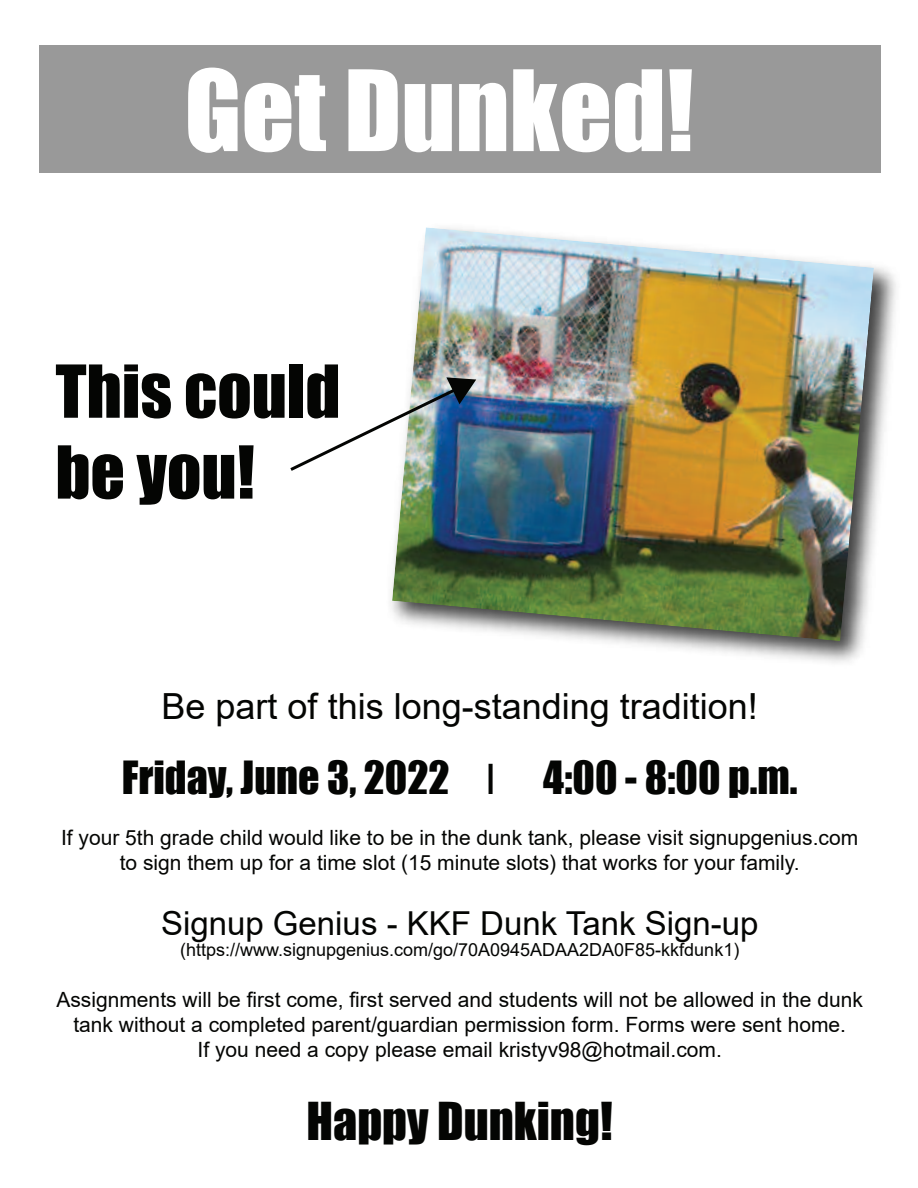
<style>
.page{position:relative;width:918px;height:1188px;background:#fff}
.page>*{position:absolute;margin:0;border:0;box-sizing:border-box;transform-origin:0 0}
.t1{font:103.5px "Impact";color:#fff}
.t2{font:67.35px/80.8px "Impact";color:#040503}
.t3{font:48px "Impact";color:#040503}
.t4{font:42px "Impact";color:#040503}
.t5{font:36px "Arial";color:#040503}
.t6{font:33px "Arial";color:#040503}
.t7{font:21px/25.2px "Arial";color:#040503;text-align:center}
.t8{font:18px "Arial";color:#040503}
.s1{font-family:"Arial"}
</style>
<div class="page">
<div style="left:39px;top:45px;width:841px;height:128px;background:#999"></div>
<img style="left:390px;top:266px;width:506px;height:397px">
<img style="left:392px;top:227px;width:482px;height:414px">
<img style="left:290px;top:377px;width:186px;height:97px">
<h1 class="t1" style="left:185px;top:47px;width:511px">Get Dunked!</h1>
<h2 class="t2" style="left:56px;top:350px;width:286px">This could be you!</h2>
<h3 class="t5" style="left:162px;top:686px;width:598px">Be part of this long-standing tradition!</h3>
<h3 class="t4" style="left:122px;top:752px;width:678px">Friday, June 3, 2022 <span class="s1">I</span> 4:00 - 8:00 p.m.</h3>
<p class="t7" style="left:61px;top:825px;width:799px">If your 5th grade child would like to be in the dunk tank, please visit signupgenius.com to sign them up for a time slot (15 minute slots) that works for your family.</p>
<h3 class="t6" style="left:161px;top:905px;width:599px">Signup Genius - KKF Dunk Tank Sign-up</h3>
<p class="t8" style="left:180px;top:940px;width:561px">(https://www.signupgenius.com/go/70A0945ADAA2DA0F85-kkfdunk1)</p>
<p class="t7" style="left:56px;top:987px;width:808px">Assignments will be first come, first served and students will not be allowed in the dunk tank without a completed parent/guardian permission form. Forms were sent home.<br>If you need a copy please email kristyv98@hotmail.com.</p>
<h3 class="t3" style="left:307px;top:1092px;width:308px">Happy Dunking!</h3>
</div>
